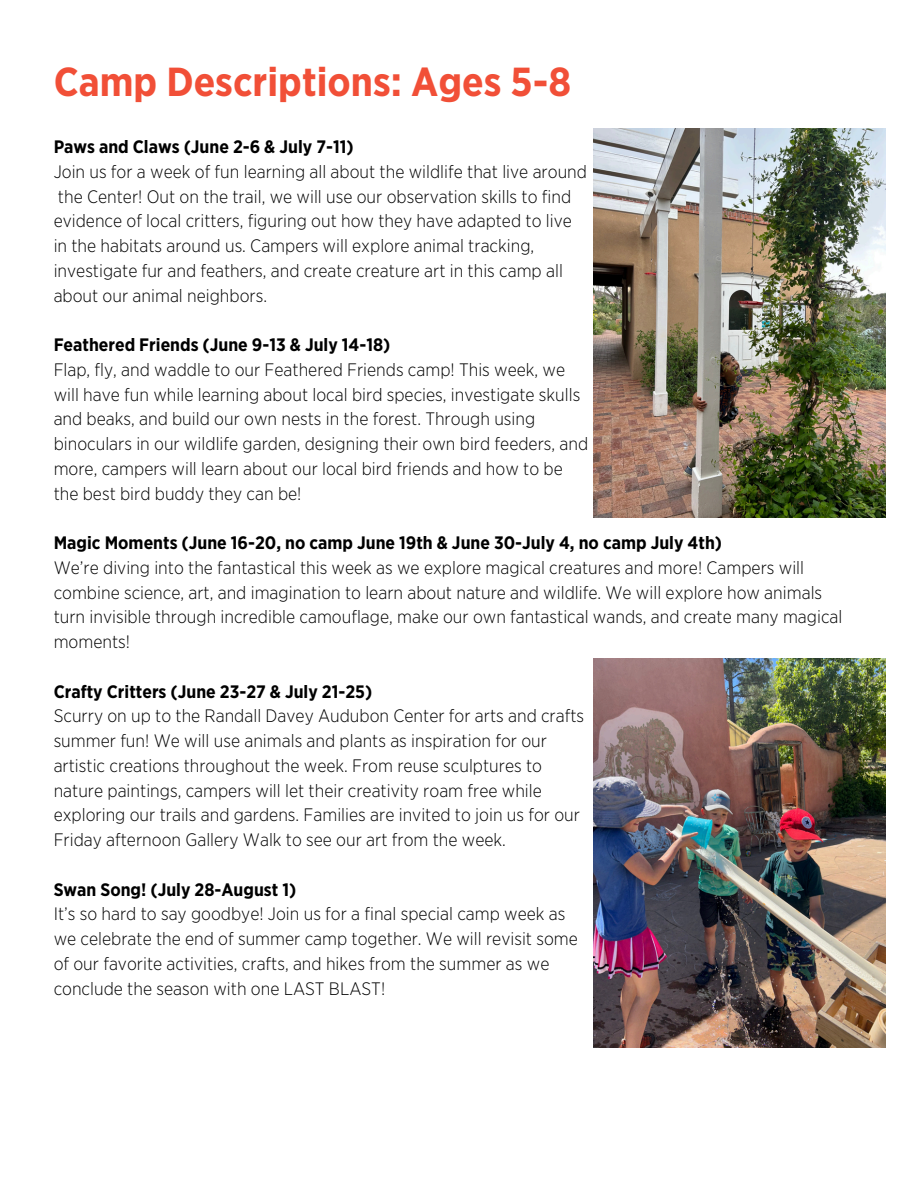
<style>
.page{position:relative;width:918px;height:1188px;background:#fff}
.page>*{position:absolute;margin:0;border:0;box-sizing:border-box;transform-origin:0 0}
.t1{font:700 40.5px "Gotham Narrow";color:#f14f37}
.t2{font:300 18px/24.8px "Gotham Narrow";color:#000}
.t3{font:700 18px "Gotham Narrow";color:#000}
</style>
<div class="page">
<img style="left:593px;top:129px;width:293px;height:389px">
<img style="left:593px;top:658px;width:293px;height:390px">
<p class="t1" style="left:54px;top:64px;width:519px">Camp Descriptions: Ages 5-8</p>
<h1 class="t3" style="left:54px;top:139px;width:302px">Paws and Claws (June 2-6 &amp; July 7-11)</h1>
<p class="t2" style="left:54px;top:160px;width:535px">Join us for a week of fun learning all about the wildlife that live around</p>
<p class="t2" style="left:58px;top:185px;width:515px">the Center! Out on the trail, we will use our observation skills to find</p>
<p class="t2" style="left:54px;top:209px;width:520px">evidence of local critters, figuring out how they have adapted to live</p>
<p class="t2" style="left:54px;top:234px;width:482px">in the habitats around us. Campers will explore animal tracking,</p>
<p class="t2" style="left:54px;top:259px;width:511px">investigate fur and feathers, and create creature art in this camp all</p>
<p class="t2" style="left:54px;top:284px;width:215px">about our animal neighbors.</p>
<p class="t3" style="left:54px;top:337px;width:338px">Feathered Friends (June 9-13 &amp; July 14-18)</p>
<p class="t2" style="left:54px;top:358px;width:513px">Flap, fly, and waddle to our Feathered Friends camp! This week, we</p>
<p class="t2" style="left:54px;top:383px;width:528px">will have fun while learning about local bird species, investigate skulls</p>
<p class="t2" style="left:54px;top:407px;width:483px">and beaks, and build our own nests in the forest. Through using</p>
<p class="t2" style="left:54px;top:432px;width:536px">binoculars in our wildlife garden, designing their own bird feeders, and</p>
<p class="t2" style="left:54px;top:457px;width:511px">more, campers will learn about our local bird friends and how to be</p>
<p class="t2" style="left:54px;top:482px;width:249px">the best bird buddy they can be!</p>
<p class="t3" style="left:54px;top:535px;width:670px">Magic Moments (June 16-20, no camp June 19th &amp; June 30-July 4, no camp July 4th)</p>
<p class="t2" style="left:54px;top:556px;width:790px">We’re diving into the fantastical this week as we explore magical creatures and more! Campers will combine science, art, and imagination to learn about nature and wildlife. We will explore how animals turn invisible through incredible camouflage, make our own fantastical wands, and create many magical moments!</p>
<p class="t3" style="left:54px;top:683px;width:320px">Crafty Critters (June 23-27 &amp; July 21-25)</p>
<p class="t2" style="left:54px;top:704px;width:532px">Scurry on up to the Randall Davey Audubon Center for arts and crafts</p>
<p class="t2" style="left:54px;top:729px;width:495px">summer fun! We will use animals and plants as inspiration for our</p>
<p class="t2" style="left:54px;top:754px;width:490px">artistic creations throughout the week. From reuse sculptures to</p>
<p class="t2" style="left:54px;top:779px;width:490px">nature paintings, campers will let their creativity roam free while</p>
<p class="t2" style="left:54px;top:803px;width:528px">exploring our trails and gardens. Families are invited to join us for our</p>
<p class="t2" style="left:54px;top:828px;width:454px">Friday afternoon Gallery Walk to see our art from the week.</p>
<p class="t3" style="left:54px;top:881px;width:244px">Swan Song! (July 28-August 1)</p>
<p class="t2" style="left:54px;top:902px;width:513px">It’s so hard to say goodbye! Join us for a final special camp week as</p>
<p class="t2" style="left:54px;top:927px;width:526px">we celebrate the end of summer camp together. We will revisit some</p>
<p class="t2" style="left:54px;top:952px;width:497px">of our favorite activities, crafts, and hikes from the summer as we</p>
<p class="t2" style="left:54px;top:977px;width:333px">conclude the season with one LAST BLAST!</p>
</div>
